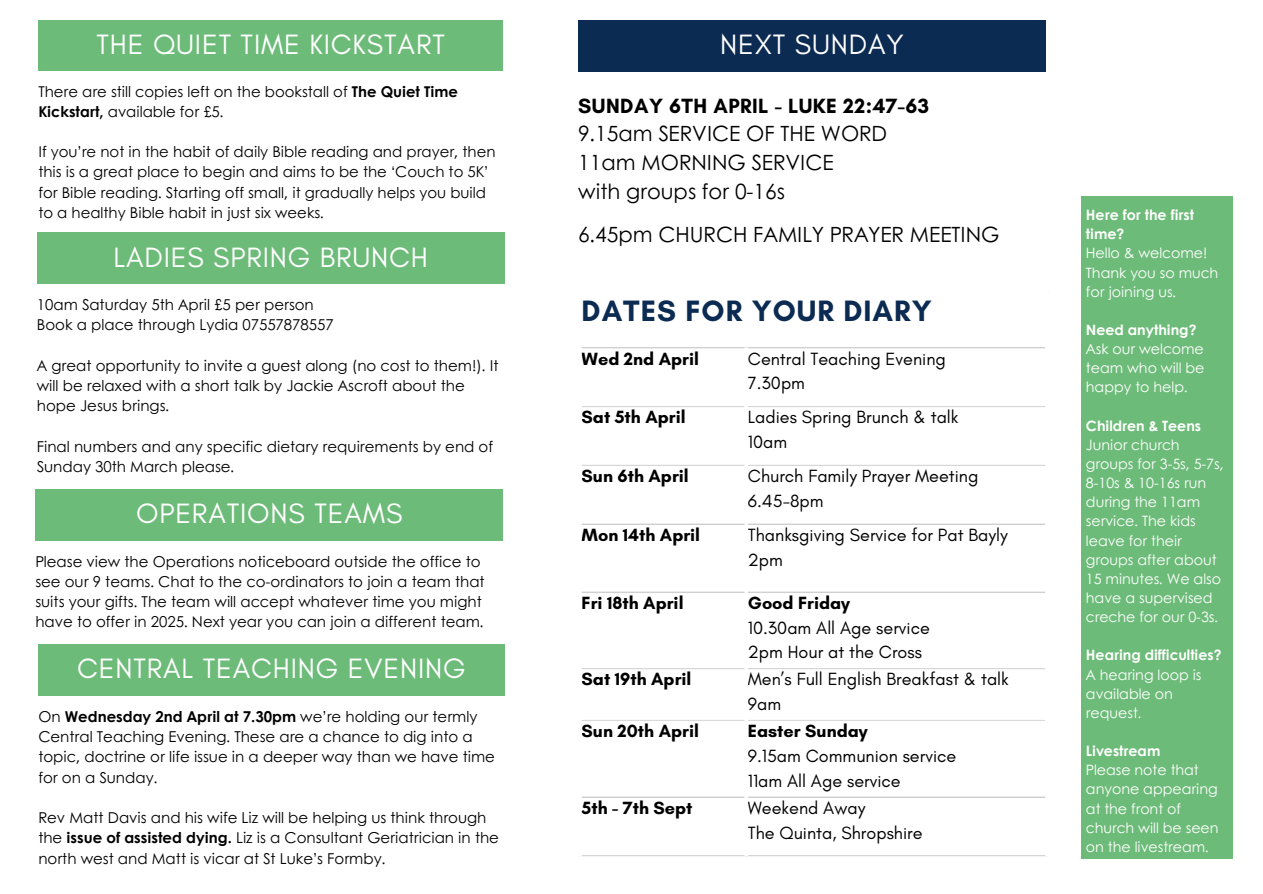
<style>
.page{position:relative;width:1263px;height:894px;background:#fff}
.page>*{position:absolute;margin:0;border:0;box-sizing:border-box;transform-origin:0 0}
.t1{font:700 30px "Glacial Indifference";letter-spacing:.035em;color:#0b2b52}
.t2{font:28.5px "Glacial Indifference";letter-spacing:.03em;color:#fff}
.t3{font:21px/29px "Century Gothic";color:#000}
.t4{font:700 21px "Glacial Indifference";letter-spacing:.02em;color:#000}
.t5{font:18px "Glacial Indifference";color:#000}
.t6{font:700 18px "Glacial Indifference";color:#000}
.t7{font:15px/20.2px "Century Gothic";color:#000}
.t8{font:14.85px/20.1px "Century Gothic";color:#000}
.t9{font:14.25px/19.2px "Century Gothic";color:#fff}
.t10{font:700 14.25px/19.2px "Century Gothic";color:#fff}
.s1{font-weight:700}
</style>
<div class="page">
<hr style="left:582px;top:347px;width:463px;height:1px;background:#d9d9d9">
<hr style="left:582px;top:406px;width:463px;height:1px;background:#d9d9d9">
<hr style="left:582px;top:464px;width:463px;height:2px;background:#d9d9d9">
<hr style="left:582px;top:523px;width:463px;height:1px;background:#d9d9d9">
<hr style="left:582px;top:591px;width:463px;height:1px;background:#d9d9d9">
<hr style="left:582px;top:668px;width:463px;height:1px;background:#d9d9d9">
<hr style="left:582px;top:719px;width:463px;height:1px;background:#d9d9d9">
<hr style="left:582px;top:796px;width:463px;height:1px;background:#d9d9d9">
<hr style="left:582px;top:854px;width:463px;height:2px;background:#d9d9d9">
<hr style="left:744px;top:347px;width:4px;height:509px;background:#fff">
<div style="left:1081px;top:196px;width:151px;height:662px;background:#6dbb79"></div>
<div style="left:578px;top:20px;width:468px;height:51px;background:#0b2b52"></div>
<div style="left:38px;top:20px;width:465px;height:51px;background:#6dbb79"></div>
<div style="left:37px;top:233px;width:468px;height:51px;background:#6dbb79"></div>
<div style="left:38px;top:644px;width:467px;height:51px;background:#6dbb79"></div>
<div style="left:35px;top:489px;width:468px;height:51px;background:#6dbb79"></div>
<p class="t2" style="left:97px;top:27px;width:350px">THE QUIET TIME KICKSTART</p>
<p class="t2" style="left:720px;top:27px;width:185px">NEXT SUNDAY</p>
<p class="t8" style="left:38px;top:81px;width:421px">There are still copies left on the bookstall of <span class="s1">The Quiet Time<br>Kickstart,</span> available for £5.</p>
<p class="t8" style="left:38px;top:141px;width:459px">If you’re not in the habit of daily Bible reading and prayer, then this is a great place to begin and aims to be the ‘Couch to 5K’ for Bible reading. Starting off small, it gradually helps you build to a healthy Bible habit in just six weeks.</p>
<p class="t4" style="left:578px;top:93px;width:352px">SUNDAY 6TH APRIL - LUKE 22:47-63</p>
<p class="t3" style="left:578px;top:118px;width:311px">9.15am SERVICE OF THE WORD<br>11am MORNING SERVICE<br>with groups for 0-16s</p>
<p class="t3" style="left:578px;top:218px;width:423px">6.45pm CHURCH FAMILY PRAYER MEETING</p>
<p class="t2" style="left:114px;top:239px;width:316px">LADIES SPRING BRUNCH</p>
<p class="t7" style="left:37px;top:293px;width:278px">10am Saturday 5th April £5 per person</p>
<p class="t7" style="left:37px;top:314px;width:298px">Book a place through Lydia 07557878557</p>
<p class="t7" style="left:37px;top:354px;width:463px">A great opportunity to invite a guest along (no cost to them!). It will be relaxed with a short talk by Jackie Ascroft about the hope Jesus brings.</p>
<p class="t7" style="left:37px;top:435px;width:458px">Final numbers and any specific dietary requirements by end of<br>Sunday 30th March please.</p>
<h1 class="t1" style="left:582px;top:292px;width:352px">DATES FOR YOUR DIARY</h1>
<p class="t6" style="left:582px;top:347px;width:119px">Wed 2nd April</p>
<p class="t5" style="left:748px;top:347px;width:199px">Central Teaching Evening</p>
<h1 class="t5" style="left:748px;top:372px;width:59px">7.30pm</h1>
<p class="t6" style="left:582px;top:406px;width:106px">Sat 5th April</p>
<p class="t5" style="left:748px;top:406px;width:212px">Ladies Spring Brunch &amp; talk</p>
<p class="t5" style="left:748px;top:431px;width:41px">10am</p>
<p class="t6" style="left:582px;top:465px;width:109px">Sun 6th April</p>
<h1 class="t5" style="left:748px;top:465px;width:232px">Church Family Prayer Meeting</h1>
<p class="t5" style="left:748px;top:489px;width:77px">6.45-8pm</p>
<h1 class="t6" style="left:582px;top:523px;width:120px">Mon 14th April</h1>
<p class="t5" style="left:748px;top:523px;width:261px">Thanksgiving Service for Pat Bayly</p>
<p class="t5" style="left:748px;top:548px;width:37px">2pm</p>
<h1 class="t6" style="left:582px;top:591px;width:103px">Fri 18th April</h1>
<h2 class="t6" style="left:748px;top:591px;width:104px">Good Friday</h2>
<h3 class="t5" style="left:748px;top:616px;width:183px">10.30am All Age service</h3>
<h3 class="t5" style="left:748px;top:641px;width:176px">2pm Hour at the Cross</h3>
<p class="t6" style="left:582px;top:668px;width:111px">Sat 19th April</p>
<p class="t5" style="left:748px;top:668px;width:262px">Men’s Full English Breakfast &amp; talk</p>
<p class="t5" style="left:748px;top:693px;width:35px">9am</p>
<p class="t6" style="left:582px;top:720px;width:119px">Sun 20th April</p>
<p class="t6" style="left:748px;top:720px;width:121px">Easter Sunday</p>
<p class="t5" style="left:748px;top:744px;width:210px">9.15am Communion service</p>
<p class="t5" style="left:748px;top:769px;width:154px">11am All Age service</p>
<p class="t6" style="left:582px;top:796px;width:112px">5th - 7th Sept</p>
<p class="t5" style="left:748px;top:796px;width:119px">Weekend Away</p>
<p class="t5" style="left:748px;top:821px;width:176px">The Quinta, Shropshire</p>
<p class="t2" style="left:136px;top:496px;width:268px">OPERATIONS TEAMS</p>
<p class="t7" style="left:35px;top:550px;width:451px">Please view the Operations noticeboard outside the office to see our 9 teams. Chat to the co-ordinators to join a team that suits your gifts. The team will accept whatever time you might have to offer in 2025. Next year you can join a different team.</p>
<p class="t2" style="left:77px;top:651px;width:390px">CENTRAL TEACHING EVENING</p>
<p class="t7" style="left:38px;top:705px;width:458px">On <span class="s1">Wednesday 2nd April at 7.30pm</span> we’re holding our termly Central Teaching Evening. These are a chance to dig into a topic, doctrine or life issue in a deeper way than we have time for on a Sunday.</p>
<p class="t7" style="left:38px;top:806px;width:462px">Rev Matt Davis and his wife Liz will be helping us think through the <span class="s1">issue of assisted dying.</span> Liz is a Consultant Geriatrician in the north west and Matt is vicar at St Luke’s Formby.</p>
<p class="t10" style="left:1086px;top:205px;width:110px">Here for the first time?</p>
<p class="t9" style="left:1086px;top:243px;width:123px">Hello &amp; welcome!</p>
<p class="t9" style="left:1086px;top:262px;width:134px">Thank you so much for joining us.</p>
<p class="t10" style="left:1086px;top:319px;width:112px">Need anything?</p>
<p class="t9" style="left:1086px;top:338px;width:120px;text-align:justify">Ask our welcome team who will be happy to help.</p>
<p class="t10" style="left:1086px;top:415px;width:117px">Children &amp; Teens</p>
<p class="t9" style="left:1086px;top:434px;width:139px">Junior church groups for 3-5s, 5-7s,<br>8-10s &amp; 10-16s run during the 11am service. The kids leave for their groups after about<br>15 minutes. We also have a supervised creche for our 0-3s.</p>
<p class="t10" style="left:1086px;top:644px;width:137px">Hearing difficulties?</p>
<p class="t9" style="left:1086px;top:664px;width:117px">A hearing loop is available on request.</p>
<p class="t10" style="left:1086px;top:740px;width:76px">Livestream</p>
<p class="t9" style="left:1086px;top:759px;width:134px">Please note that anyone appearing at the front of church will be seen on the livestream.</p>
</div>
